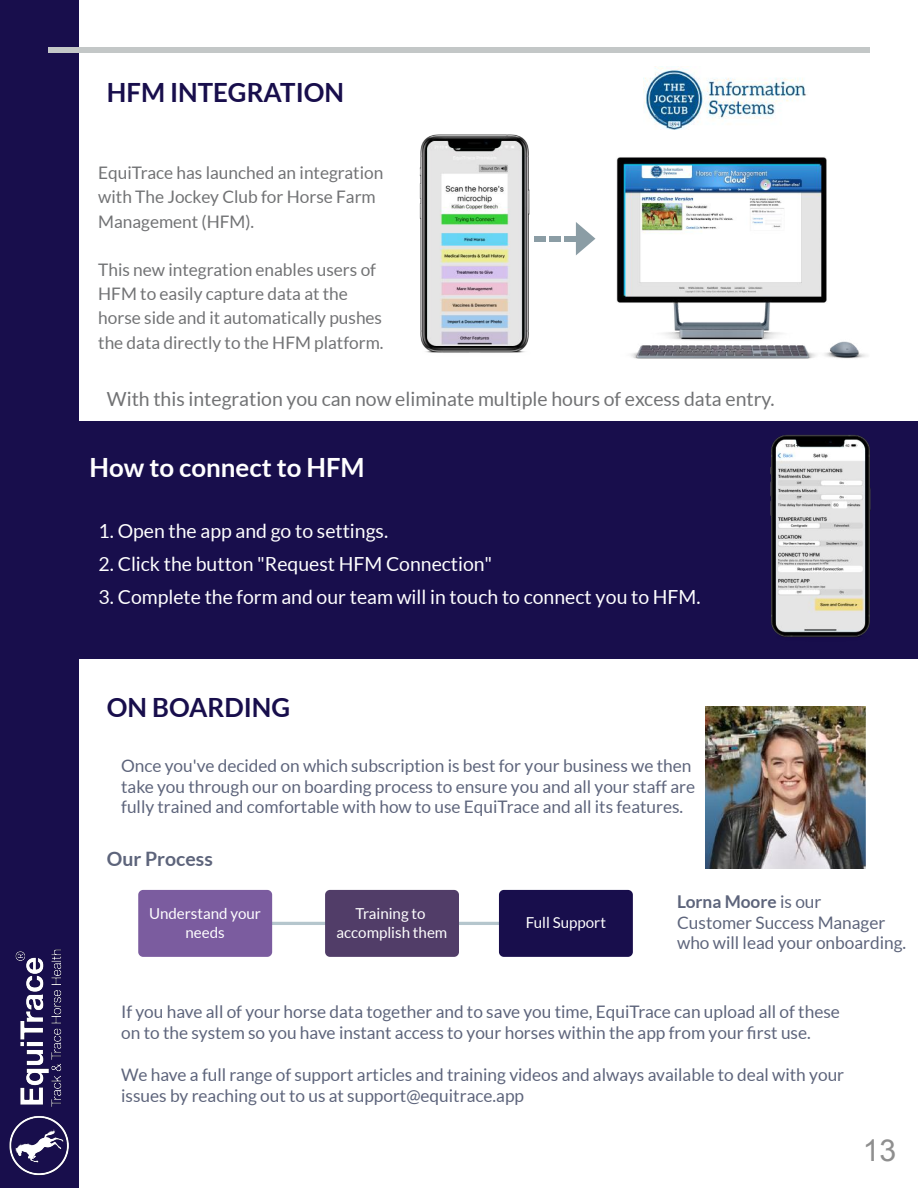
<style>
.page{position:relative;width:918px;height:1188px;background:#fff}
.page>*{position:absolute;margin:0;border:0;box-sizing:border-box;transform-origin:0 0}
.t1{font:30.3px "Arial";color:#8f8f8f}
.t2{font:700 25.95px "Lato";color:#180e4c}
.t3{font:700 25.95px "Lato";color:#fff}
.t4{font:19.5px "Lato";color:#fff}
.t5{font:19.5px "Lato";color:#717274}
.t6{font:700 19.5px "Lato";color:#5d647b}
.t7{font:17.25px/20.5px "Lato";color:#5d647b}
.t8{font:17.25px/24.2px "Lato";color:#717274}
.t9{font:15.15px/18.3px "Lato";color:#fff;text-align:center}
.s1{font-weight:700}
</style>
<div class="page">
<div style="left:0;top:0;width:79px;height:1188px;background:#180e4c"></div>
<div style="left:49px;top:47px;width:200px;height:5px;background:#c3c7c7"></div>
<div style="left:249px;top:47px;width:200px;height:5px;background:#c3c7c7"></div>
<div style="left:449px;top:47px;width:200px;height:5px;background:#c3c7c7"></div>
<div style="left:649px;top:47px;width:200px;height:5px;background:#c3c7c7"></div>
<div style="left:849px;top:47px;width:20px;height:5px;background:#c3c7c7"></div>
<img style="left:9px;top:949px;width:60px;height:227px">
<img style="left:644px;top:67px;width:163px;height:63px">
<img style="left:616px;top:157px;width:251px;height:202px">
<img style="left:419px;top:134px;width:116px;height:219px">
<svg style="left:576px;top:222px;width:19px;height:33px"></svg>
<div style="left:549px;top:236px;width:11px;height:5px;background:#8b9da5"></div>
<div style="left:565px;top:236px;width:11px;height:5px;background:#8b9da5"></div>
<div style="left:535px;top:236px;width:11px;height:5px;background:#8b9da5"></div>
<div style="left:79px;top:421px;width:839px;height:238px;background:#180e4c"></div>
<img style="left:705px;top:706px;width:160px;height:162px">
<hr style="left:272px;top:922px;width:53px;height:3px;background:#b5c6cd">
<hr style="left:459px;top:922px;width:40px;height:3px;background:#b5c6cd">
<div style="left:499px;top:890px;width:134px;height:67px;background:#180e4c"></div>
<div style="left:325px;top:890px;width:134px;height:67px;background:#513d68"></div>
<div style="left:138px;top:890px;width:134px;height:67px;background:#7b5c9f"></div>
<img style="left:770px;top:435px;width:101px;height:202px">
<h2 class="t2" style="left:107px;top:77px;width:239px">HFM INTEGRATION</h2>
<p class="t8" style="left:98px;top:161px;width:287px">EquiTrace has launched an integration with The Jockey Club for Horse Farm<br>Management (HFM).</p>
<p class="t8" style="left:98px;top:258px;width:287px">This new integration enables users of HFM to easily capture data at the horse side and it automatically pushes the data directly to the HFM platform.</p>
<p class="t5" style="left:107px;top:388px;width:669px">With this integration you can now eliminate multiple hours of excess data entry.</p>
<h2 class="t3" style="left:90px;top:453px;width:277px">How to connect to HFM</h2>
<p class="t4" style="left:99px;top:520px;width:291px">1. Open the app and go to settings.</p>
<p class="t4" style="left:99px;top:553px;width:395px">2. Click the button "Request HFM Connection"</p>
<p class="t4" style="left:99px;top:586px;width:604px">3. Complete the form and our team will in touch to connect you to HFM.</p>
<h2 class="t2" style="left:107px;top:693px;width:185px">ON BOARDING</h2>
<p class="t7" style="left:121px;top:756px;width:575px">Once you've decided on which subscription is best for your business we then take you through our on boarding process to ensure you and all your staff are fully trained and comfortable with how to use EquiTrace and all its features.</p>
<p class="t6" style="left:107px;top:848px;width:107px">Our Process</p>
<p class="t7" style="left:677px;top:892px;width:231px"><span class="s1">Lorna Moore</span> is our<br>Customer Success Manager who will lead your onboarding.</p>
<p class="t9" style="left:149px;top:905px;width:113px">Understand your needs</p>
<p class="t9" style="left:337px;top:905px;width:112px">Training to accomplish them</p>
<p class="t9" style="left:526px;top:914px;width:82px">Full Support</p>
<p class="t7" style="left:121px;top:1002px;width:720px">If you have all of your horse data together and to save you time, EquiTrace can upload all of these on to the system so you have instant access to your horses within the app from your fi rst use.</p>
<p class="t7" style="left:121px;top:1065px;width:725px">We have a full range of support articles and training videos and always available to deal with your issues by reaching out to us at support@equitrace.app</p>
<h1 class="t1" style="left:863px;top:1134px;width:35px">13</h1>
</div>
